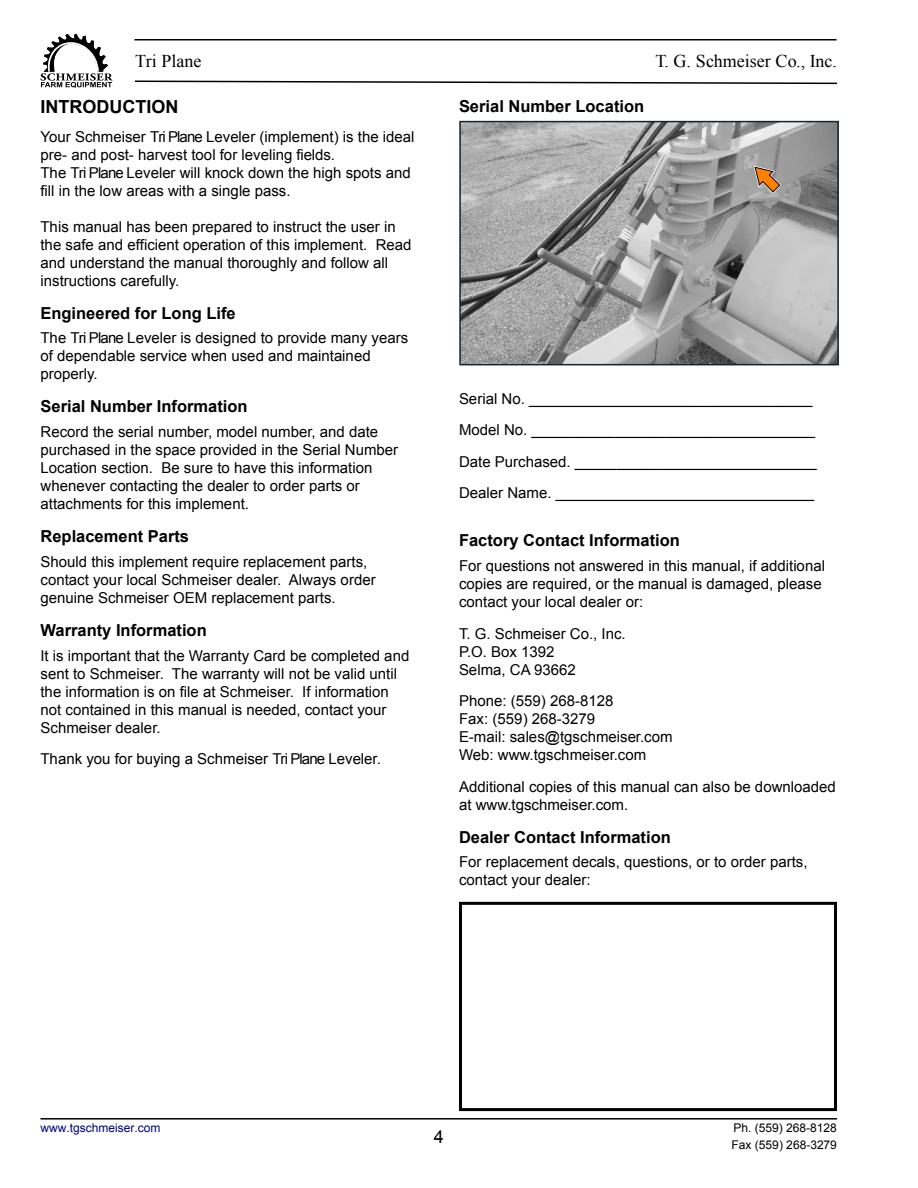
<style>
.page{position:relative;width:918px;height:1188px;background:#fff}
.page>*{position:absolute;margin:0;border:0;box-sizing:border-box;transform-origin:0 0}
.t1{font:18px "Times New Roman";color:#000}
.t2{font:700 18px "Arial";color:#000}
.t3{font:18px "Arial";color:#000}
.t4{font:700 16.5px "Arial";color:#000}
.t5{font:15px/18px "Arial";color:#000}
.t6{font:12px/17.7px "Arial";color:#000}
.t7{font:12px "Arial";color:#000080}
</style>
<div class="page">
<svg style="left:135px;top:80px;width:702px;height:5px"></svg>
<hr style="left:135px;top:39px;width:702px;height:1px;background:#000">
<hr style="left:40px;top:1118px;width:797px;height:2px;background:#000">
<svg style="left:40px;top:34px;width:73px;height:54px"></svg>
<div style="left:459px;top:902px;width:378px;height:209px;border:3px solid #000"></div>
<img style="left:462px;top:124px;width:374px;height:238px">
<div style="left:459px;top:121px;width:380px;height:244px;border:2px solid #17232b"></div>
<svg style="left:753px;top:165px;width:29px;height:30px"></svg>
<p class="t1" style="left:135px;top:55px;width:68px">Tri Plane</p>
<p class="t1" style="left:655px;top:55px;width:183px">T. G. Schmeiser Co., Inc.</p>
<p class="t2" style="left:40px;top:100px;width:140px">INTRODUCTION</p>
<p class="t5" style="left:40px;top:129px;width:376px">Your Schmeiser Tri Plane Leveler (implement) is the ideal pre- and post- harvest tool for leveling fields.<br>The Tri Plane Leveler will knock down the high spots and fill in the low areas with a single pass.</p>
<p class="t5" style="left:40px;top:219px;width:373px">This manual has been prepared to instruct the user in the safe and efficient operation of this implement. Read and understand the manual thoroughly and follow all instructions carefully.</p>
<p class="t4" style="left:40px;top:307px;width:197px">Engineered for Long Life</p>
<p class="t5" style="left:40px;top:331px;width:369px">The Tri Plane Leveler is designed to provide many years of dependable service when used and maintained properly.</p>
<p class="t4" style="left:40px;top:400px;width:209px">Serial Number Information</p>
<p class="t5" style="left:40px;top:424px;width:359px">Record the serial number, model number, and date purchased in the space provided in the Serial Number Location section. Be sure to have this information whenever contacting the dealer to order parts or attachments for this implement.</p>
<p class="t4" style="left:40px;top:530px;width:150px">Replacement Parts</p>
<p class="t5" style="left:40px;top:554px;width:337px">Should this implement require replacement parts, contact your local Schmeiser dealer. Always order genuine Schmeiser OEM replacement parts.</p>
<p class="t4" style="left:40px;top:624px;width:168px">Warranty Information</p>
<p class="t5" style="left:40px;top:648px;width:370px">It is important that the Warranty Card be completed and sent to Schmeiser. The warranty will not be valid until the information is on file at Schmeiser. If information not contained in this manual is needed, contact your Schmeiser dealer.</p>
<p class="t5" style="left:40px;top:751px;width:342px">Thank you for buying a Schmeiser Tri Plane Leveler.</p>
<p class="t4" style="left:459px;top:100px;width:187px">Serial Number Location</p>
<p class="t5" style="left:459px;top:384px;width:359px;line-height:31.5px">Serial No. __________________________________ Model No. __________________________________ Date Purchased. _____________________________ Dealer Name. _______________________________</p>
<p class="t4" style="left:459px;top:534px;width:223px">Factory Contact Information</p>
<p class="t5" style="left:459px;top:558px;width:368px">For questions not answered in this manual, if additional copies are required, or the manual is damaged, please contact your local dealer or:</p>
<p class="t5" style="left:459px;top:626px;width:168px">T. G. Schmeiser Co., Inc.<br>P.O. Box 1392<br>Selma, CA 93662</p>
<p class="t5" style="left:459px;top:693px;width:215px">Phone: (559) 268-8128<br>Fax: (559) 268-3279<br>E-mail: sales@tgschmeiser.com<br>Web: www.tgschmeiser.com</p>
<p class="t5" style="left:459px;top:779px;width:378px">Additional copies of this manual can also be downloaded at www.tgschmeiser.com.</p>
<p class="t4" style="left:459px;top:831px;width:213px">Dealer Contact Information</p>
<p class="t5" style="left:459px;top:854px;width:350px">For replacement decals, questions, or to order parts, contact your dealer:</p>
<p class="t7" style="left:41px;top:1123px;width:122px">www.tgschmeiser.com</p>
<p class="t3" style="left:434px;top:1130px;width:12px">4</p>
<p class="t6" style="left:732px;top:1120px;width:107px">Ph. (559) 268-8128<br>Fax (559) 268-3279</p>
</div>
